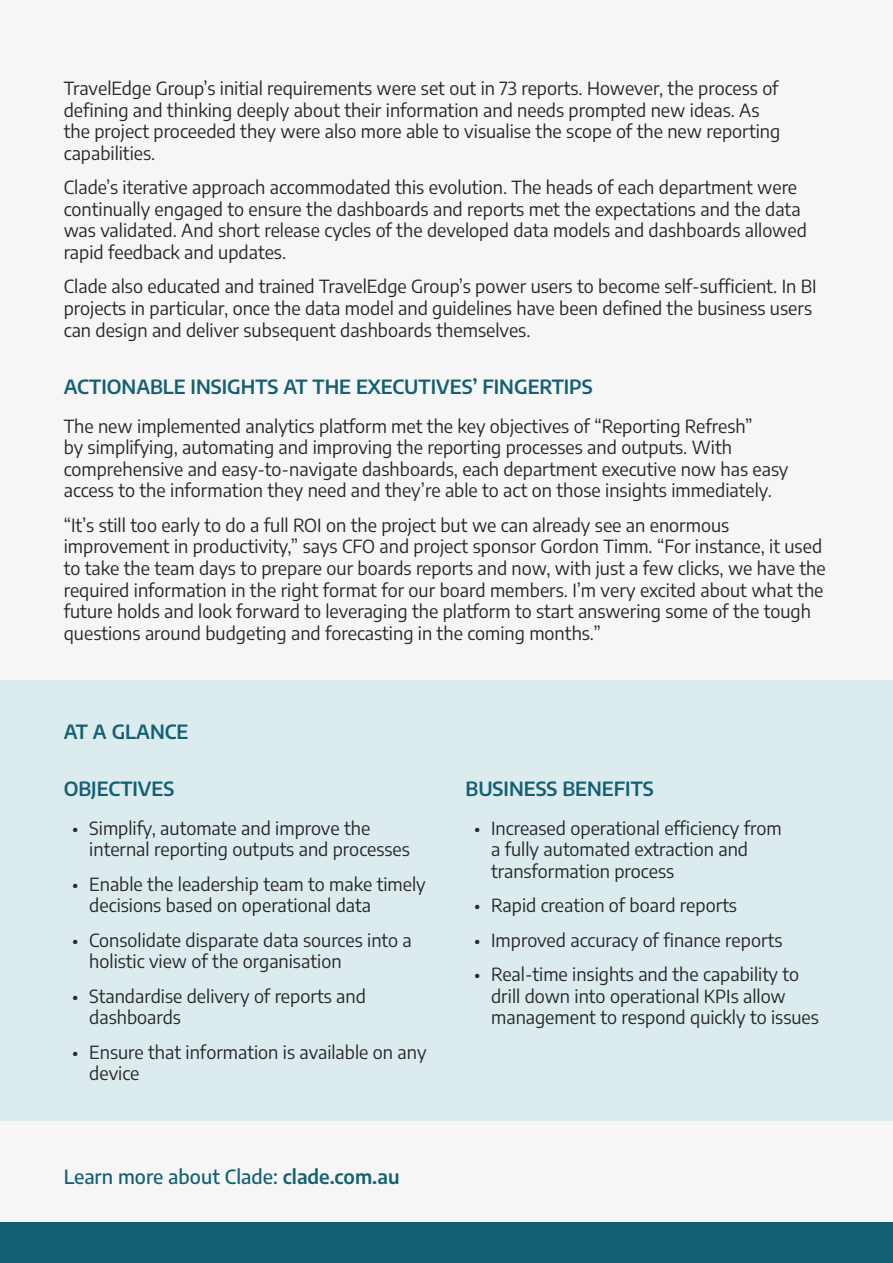
<style>
.page{position:relative;width:893px;height:1263px;background:#f6f6f6}
.page>*{position:absolute;margin:0;border:0;box-sizing:border-box;transform-origin:0 0}
.t1{font:600 19.5px "Encode Sans";color:#146073}
.t2{font:500 19.5px "Encode Sans";color:#146073}
.t3{font:18px/21.6px "Encode Sans";color:#292728}
.s1{font-weight:600}
</style>
<div class="page">
<div style="left:0;top:680px;width:893px;height:440px;background:#dcecee"></div>
<div style="left:0;top:1222px;width:893px;height:41px;background:#146073"></div>
<p class="t3" style="left:64px;top:77px;width:718px">TravelEdge Group’s initial requirements were set out in 73 reports. However, the process of defining and thinking deeply about their information and needs prompted new ideas. As the project proceeded they were also more able to visualise the scope of the new reporting capabilities.</p>
<p class="t3" style="left:64px;top:176px;width:745px">Clade’s iterative approach accommodated this evolution. The heads of each department were continually engaged to ensure the dashboards and reports met the expectations and the data was validated. And short release cycles of the developed data models and dashboards allowed rapid feedback and updates.</p>
<p class="t3" style="left:64px;top:275px;width:754px">Clade also educated and trained TravelEdge Group’s power users to become self-sufficient. In BI projects in particular, once the data model and guidelines have been defined the business users can design and deliver subsequent dashboards themselves.</p>
<p class="t1" style="left:64px;top:373px;width:530px">ACTIONABLE INSIGHTS AT THE EXECUTIVES’ FINGERTIPS</p>
<p class="t3" style="left:64px;top:414px;width:726px">The new implemented analytics platform met the key objectives of “Reporting Refresh”<br>by simplifying, automating and improving the reporting processes and outputs. With comprehensive and easy-to-navigate dashboards, each department executive now has easy access to the information they need and they’re able to act on those insights immediately.</p>
<p class="t3" style="left:64px;top:514px;width:763px">“It’s still too early to do a full ROI on the project but we can already see an enormous improvement in productivity,” says CFO and project sponsor Gordon Timm. “For instance, it used to take the team days to prepare our boards reports and now, with just a few clicks, we have the required information in the right format for our board members. I’m very excited about what the future holds and look forward to leveraging the platform to start answering some of the tough questions around budgeting and forecasting in the coming months.”</p>
<p class="t1" style="left:64px;top:718px;width:126px">AT A GLANCE</p>
<p class="t1" style="left:64px;top:775px;width:112px">OBJECTIVES</p>
<p class="t3" style="left:89px;top:816px;width:322px;text-indent:-17px">• Simplify, automate and improve the internal reporting outputs and processes</p>
<p class="t3" style="left:89px;top:872px;width:338px;text-indent:-17px">• Enable the leadership team to make timely decisions based on operational data</p>
<p class="t3" style="left:89px;top:928px;width:324px;text-indent:-17px">• Consolidate disparate data sources into a holistic view of the organisation</p>
<p class="t3" style="left:89px;top:984px;width:278px;text-indent:-17px">• Standardise delivery of reports and dashboards</p>
<p class="t3" style="left:89px;top:1040px;width:339px;text-indent:-17px">• Ensure that information is available on any device</p>
<p class="t2" style="left:64px;top:1163px;width:337px">Learn more about Clade: <span class="s1">clade.com.au</span></p>
<p class="t1" style="left:466px;top:775px;width:190px">BUSINESS BENEFITS</p>
<p class="t3" style="left:491px;top:816px;width:292px;text-indent:-17px">• Increased operational efficiency from a fully automated extraction and transformation process</p>
<p class="t3" style="left:474px;top:894px;width:264px">• Rapid creation of board reports</p>
<p class="t3" style="left:474px;top:928px;width:310px">• Improved accuracy of finance reports</p>
<p class="t3" style="left:491px;top:963px;width:329px;text-indent:-17px">• Real-time insights and the capability to drill down into operational KPIs allow management to respond quickly to issues</p>
</div>
